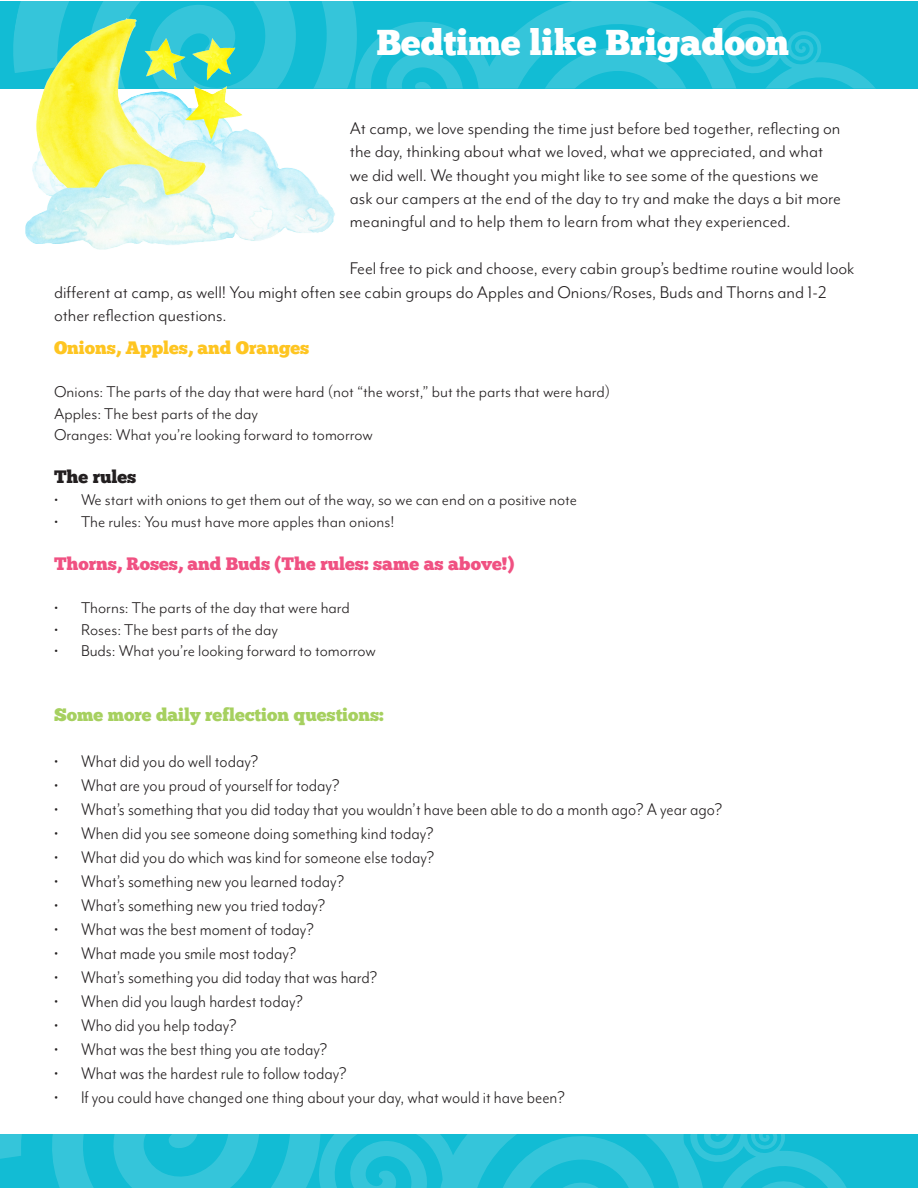
<style>
.page{position:relative;width:918px;height:1188px;background:#fff}
.page>*{position:absolute;margin:0;border:0;box-sizing:border-box;transform-origin:0 0}
.t1{font:36px "Chunk Five";color:#fff}
.t2{font:19.5px "Mr Eaves Mod OT";color:#231f20;scale:.93 1}
.t3{font:19.5px/23.4px "Mr Eaves Mod OT";color:#231f20}
.t4{font:18px "Mr Eaves Mod OT";color:#231f20}
.t5{font:18px "Chunk Five";color:#f05182}
.t6{font:18px "Chunk Five";color:#a6d05f}
.t7{font:18px "Chunk Five";color:#fec521}
.t8{font:18px "Chunk Five";color:#231f20}
</style>
<div class="page">
<svg style="left:4px;top:1px;width:914px;height:88px;background:#20bfd6"></svg>
<svg style="left:0;top:1134px;width:918px;height:54px;background:#22c0d6"></svg>
<img style="left:26px;top:19px;width:309px;height:230px">
<p class="t1" style="left:376px;top:21px;width:414px">Bedtime like Brigadoon</p>
<p class="t3" style="left:350px;top:117px;width:493px">At camp, we love spending the time just before bed together, reflecting on the day, thinking about what we loved, what we appreciated, and what we did well. We thought you might like to see some of the questions we ask our campers at the end of the day to try and make the days a bit more meaningful and to help them to learn from what they experienced.</p>
<p class="t3" style="left:54px;top:257px;width:802px;text-indent:296px">Feel free to pick and choose, every cabin group’s bedtime routine would look different at camp, as well! You might often see cabin groups do Apples and Onions/Roses, Buds and Thorns and 1-2 other reflection questions.</p>
<p class="t7" style="left:54px;top:337px;width:257px">Onions, Apples, and Oranges</p>
<p class="t4" style="left:54px;top:382px;width:558px">Onions: The parts of the day that were hard (not “the worst,” but the parts that were hard)</p>
<p class="t4" style="left:54px;top:403px;width:206px">Apples: The best parts of the day</p>
<p class="t4" style="left:54px;top:425px;width:320px">Oranges: What you’re looking forward to tomorrow</p>
<p class="t8" style="left:54px;top:466px;width:84px">The rules</p>
<p class="t4" style="left:54px;top:490px;width:525px">• We start with onions to get them out of the way, so we can end on a positive note</p>
<p class="t4" style="left:54px;top:511px;width:342px">• The rules: You must have more apples than onions!</p>
<p class="t5" style="left:54px;top:553px;width:462px">Thorns, Roses, and Buds (The rules: same as above!)</p>
<p class="t4" style="left:54px;top:598px;width:297px">• Thorns: The parts of the day that were hard</p>
<p class="t4" style="left:54px;top:619px;width:226px">• Roses: The best parts of the day</p>
<p class="t4" style="left:54px;top:641px;width:323px">• Buds: What you’re looking forward to tomorrow</p>
<p class="t6" style="left:54px;top:704px;width:331px">Some more daily reflection questions:</p>
<p class="t2" style="left:54px;top:750px;width:221px">• What did you do well today?</p>
<p class="t2" style="left:54px;top:774px;width:309px">• What are you proud of yourself for today?</p>
<p class="t2" style="left:54px;top:798px;width:720px">• What’s something that you did today that you wouldn’t have been able to do a month ago? A year ago?</p>
<p class="t2" style="left:54px;top:822px;width:410px">• When did you see someone doing something kind today?</p>
<p class="t2" style="left:54px;top:846px;width:411px">• What did you do which was kind for someone else today?</p>
<p class="t2" style="left:54px;top:870px;width:313px">• What’s something new you learned today?</p>
<p class="t2" style="left:54px;top:894px;width:293px">• What’s something new you tried today?</p>
<p class="t2" style="left:54px;top:918px;width:281px">• What was the best moment of today?</p>
<p class="t2" style="left:54px;top:942px;width:262px">• What made you smile most today?</p>
<p class="t2" style="left:54px;top:966px;width:349px">• What’s something you did today that was hard?</p>
<p class="t2" style="left:54px;top:990px;width:269px">• When did you laugh hardest today?</p>
<p class="t2" style="left:54px;top:1014px;width:198px">• Who did you help today?</p>
<p class="t2" style="left:54px;top:1038px;width:296px">• What was the best thing you ate today?</p>
<p class="t2" style="left:54px;top:1062px;width:316px">• What was the hardest rule to follow today?</p>
<p class="t2" style="left:54px;top:1086px;width:551px">• If you could have changed one thing about your day, what would it have been?</p>
</div>
